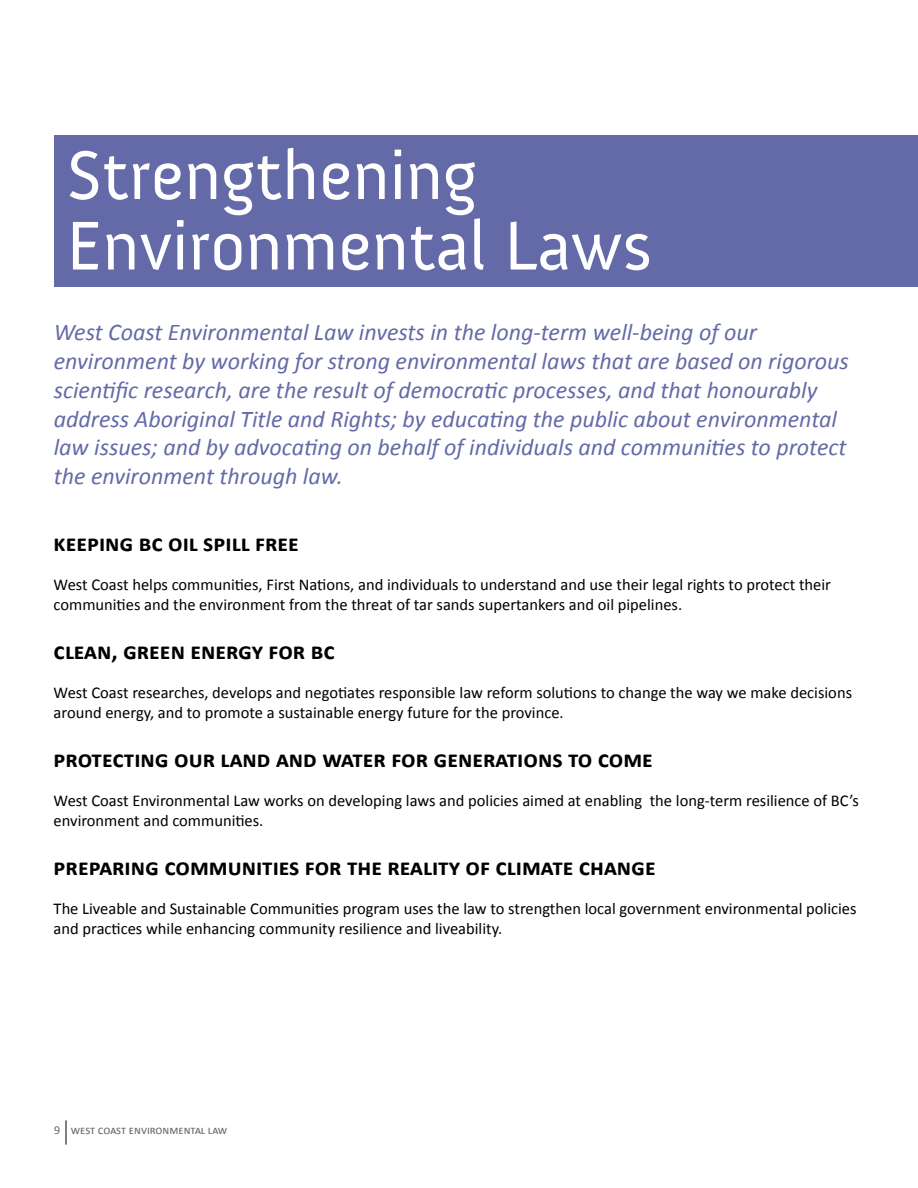
<style>
.page{position:relative;width:918px;height:1188px;background:#fff}
.page>*{position:absolute;margin:0;border:0;box-sizing:border-box;transform-origin:0 0}
.t1{font:70.5px/70.5px "Anivers";color:#fff}
.t2{font:italic 24px/28.8px "Calibri";color:#646aa8}
.t3{font:700 24px "Calibri";color:#000}
.t4{font:16.5px/19.8px "Calibri";color:#000}
.t5{font:12px "Calibri";color:#636466}
</style>
<div class="page">
<svg style="left:66px;top:1120px;width:1px;height:25px"></svg>
<div style="left:54px;top:135px;width:864px;height:151px;background:#646aa8"></div>
<h1 class="t1" style="left:66px;top:141px;width:587px">Strengthening<br>Environmental Laws</h1>
<p class="t2" style="left:54px;top:317px;width:797px">West Coast Environmental Law invests in the long-term well-being of our environment by working for strong environmental laws that are based on rigorous scientific research, are the result of democratic processes, and that honourably address Aboriginal Title and Rights; by educating the public about environmental law issues; and by advocating on behalf of individuals and communities to protect the environment through law.</p>
<h2 class="t3" style="left:54px;top:527px;width:247px">keeping bc oil spill free</h2>
<p class="t4" style="left:54px;top:575px;width:779px">West Coast helps communities, First Nations, and individuals to understand and use their legal rights to protect their communities and the environment from the threat of tar sands supertankers and oil pipelines.</p>
<h2 class="t3" style="left:54px;top:635px;width:283px">clean, green energy for bc</h2>
<p class="t4" style="left:54px;top:683px;width:800px">West Coast researches, develops and negotiates responsible law reform solutions to change the way we make decisions around energy, and to promote a sustainable energy future for the province.</p>
<h2 class="t3" style="left:54px;top:743px;width:601px">protecting our land and water for generations to come</h2>
<p class="t4" style="left:54px;top:791px;width:807px">West Coast Environmental Law works on developing laws and policies aimed at enabling the long-term resilience of BC’s environment and communities.</p>
<h2 class="t3" style="left:54px;top:851px;width:604px">preparing communities for the reality of climate change</h2>
<p class="t4" style="left:54px;top:899px;width:804px">The Liveable and Sustainable Communities program uses the law to strengthen local government environmental policies and practices while enhancing community resilience and liveability.</p>
<p class="t5" style="left:54px;top:1123px;width:175px">9 west coast environmental law</p>
</div>
